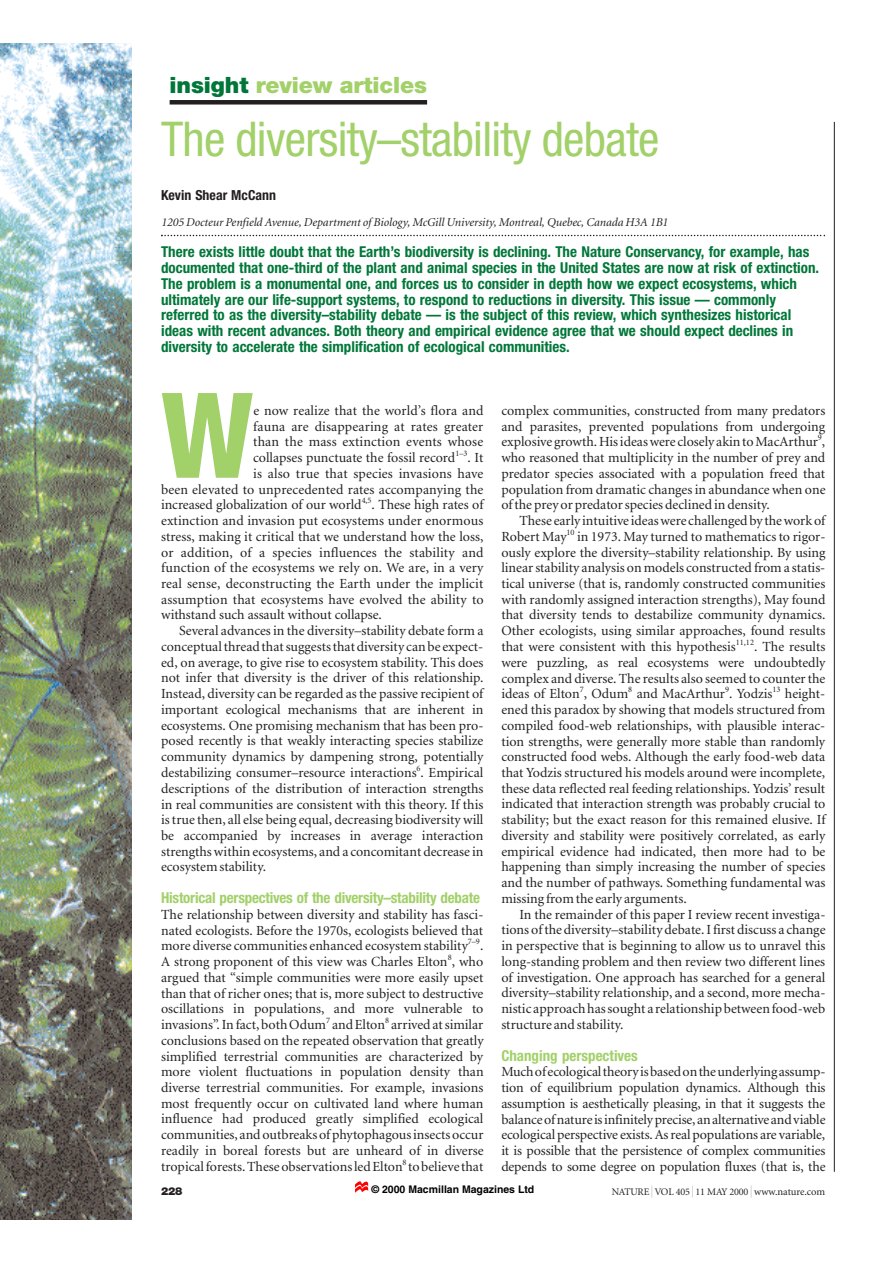
<style>
.page{position:relative;width:893px;height:1263px;background:#fff}
.page>*{position:absolute;margin:0;border:0;box-sizing:border-box;transform-origin:0 0}
.t1{font:800 condensed 118.65px "Helvetica Neue";color:#a2d069}
.t2{font:condensed 48px "Helvetica Neue";letter-spacing:-.015em;color:#a2d069}
.t3{font:900 22.5px "Helvetica Neue";letter-spacing:-.005em;color:#a2d069}
.t4{font:700 condensed 15px/15.8px "Helvetica Neue";color:#007739}
.t5{font:700 condensed 15px "Helvetica Neue";letter-spacing:-.015em;color:#a2d069}
.t6{font:13.95px/15.8px "Minion";color:#231f20;text-align:justify}
.t7{font:700 condensed 13.8px "Helvetica Neue";color:#231f20}
.t8{font:italic 12px "Minion";color:#231f20}
.t9{font:900 10.8px "Helvetica Neue";color:#231f20}
.t10{font:700 10.5px "Helvetica";color:#000}
.t11{font:10.2px "Minion";letter-spacing:-.015em;color:#231f20}
.s1{color:#007739}
.s2{font-family:"Helvetica Neue";font-weight:200;font-size:12px}
.s3{font-size:10.5px}
</style>
<div class="page">
<div style="left:170px;top:100px;width:257px;height:5px;background:#231f20"></div>
<hr style="left:834px;top:122px;width:1px;height:1050px;background:#231f20">
<svg style="left:161px;top:235px;width:664px;height:1px"></svg>
<img style="left:0;top:44px;width:131px;height:1176px">
<svg style="left:355px;top:1181px;width:13px;height:12px"></svg>
<h3 class="t3" style="left:170px;top:77px;width:259px"><span class="s1">insight</span> review articles</h3>
<h2 class="t2" style="left:161px;top:122px;width:500px">The diversity–stability debate</h2>
<p class="t7" style="left:161px;top:190px;width:116px">Kevin Shear McCann</p>
<p class="t8" style="left:161px;top:218px;width:508px">1205 Docteur Penfield Avenue, Department of Biology, McGill University, Montreal, Quebec, Canada H3A 1B1</p>
<p class="t4" style="left:161px;top:245px;width:659px">There exists little doubt that the Earth’s biodiversity is declining. The Nature Conservancy, for example, has documented that one-third of the plant and animal species in the United States are now at risk of extinction.<br>The problem is a monumental one, and forces us to consider in depth how we expect ecosystems, which ultimately are our life-support systems, to respond to reductions in diversity. This issue — commonly referred to as the diversity–stability debate — is the subject of this review, which synthesizes historical ideas with recent advances. Both theory and empirical evidence agree that we should expect declines in diversity to accelerate the simplification of ecological communities.</p>
<h1 class="t1" style="left:161px;top:393px;width:94px">W</h1>
<p class="t6" style="left:253px;top:404px;width:231px">e now realize that the world’s flora and</p>
<p class="t6" style="left:253px;top:419px;width:232px">fauna are disappearing at rates greater</p>
<p class="t6" style="left:253px;top:435px;width:231px">than the mass extinction events whose</p>
<p class="t6" style="left:253px;top:451px;width:232px">collapses punctuate the fossil record<sup>1–3</sup>. It</p>
<p class="t6" style="left:253px;top:467px;width:232px">is also true that species invasions have</p>
<p class="t6" style="left:161px;top:482px;width:324px">been elevated to unprecedented rates accompanying the</p>
<p class="t6" style="left:161px;top:498px;width:324px">increased globalization of our world<sup>4,5</sup>. These high rates of</p>
<p class="t6" style="left:161px;top:514px;width:324px">extinction and invasion put ecosystems under enormous</p>
<p class="t6" style="left:161px;top:530px;width:324px">stress, making it critical that we understand how the loss,</p>
<p class="t6" style="left:161px;top:545px;width:324px">or addition, of a species influences the stability and</p>
<p class="t6" style="left:161px;top:561px;width:324px">function of the ecosystems we rely on. We are, in a very</p>
<p class="t6" style="left:161px;top:577px;width:324px">real sense, deconstructing the Earth under the implicit</p>
<p class="t6" style="left:161px;top:593px;width:324px">assumption that ecosystems have evolved the ability to</p>
<p class="t6" style="left:161px;top:608px;width:222px">withstand such assault without collapse.</p>
<p class="t6" style="left:179px;top:624px;width:306px">Several advances in the diversity–stability debate form a</p>
<p class="t6" style="left:161px;top:640px;width:323px">conceptual thread that suggests that diversity can be expect-</p>
<p class="t6" style="left:161px;top:656px;width:324px">ed, on average, to give rise to ecosystem stability. This does</p>
<p class="t6" style="left:161px;top:671px;width:324px">not infer that diversity is the driver of this relationship.</p>
<p class="t6" style="left:161px;top:687px;width:324px">Instead, diversity can be regarded as the passive recipient of</p>
<p class="t6" style="left:161px;top:703px;width:324px">important ecological mechanisms that are inherent in</p>
<p class="t6" style="left:161px;top:719px;width:324px">ecosystems. One promising mechanism that has been pro-</p>
<p class="t6" style="left:161px;top:734px;width:324px">posed recently is that weakly interacting species stabilize</p>
<p class="t6" style="left:161px;top:750px;width:323px">community dynamics by dampening strong, potentially</p>
<p class="t6" style="left:161px;top:766px;width:324px">destabilizing consumer–resource interactions<sup>6</sup>. Empirical</p>
<p class="t6" style="left:161px;top:782px;width:324px">descriptions of the distribution of interaction strengths</p>
<p class="t6" style="left:161px;top:797px;width:324px">in real communities are consistent with this theory. If this</p>
<p class="t6" style="left:161px;top:813px;width:324px">is true then, all else being equal, decreasing biodiversity will</p>
<p class="t6" style="left:161px;top:829px;width:324px">be accompanied by increases in average interaction</p>
<p class="t6" style="left:161px;top:845px;width:324px">strengths within ecosystems, and a concomitant decrease in</p>
<p class="t6" style="left:161px;top:860px;width:106px">ecosystem stability.</p>
<p class="t5" style="left:161px;top:892px;width:320px">Historical perspectives of the diversity–stability debate</p>
<p class="t6" style="left:161px;top:908px;width:324px">The relationship between diversity and stability has fasci&shy;nated ecologists. Before the 1970s, ecologists believed that more diverse communities enhanced ecosystem stability<sup>7–9</sup>.<br>A strong proponent of this view was Charles Elton<sup>8</sup>, who argued that “simple communities were more easily upset than that of richer ones; that is, more subject to destructive oscillations in populations, and more vulnerable to invasions”. In fact, both Odum<sup>7</sup> and Elton<sup>8</sup> arrived at similar conclusions based on the repeated observation that greatly simplified terrestrial communities are characterized by more violent fluctuations in population density than diverse terrestrial communities. For example, invasions most frequently occur on cultivated land where human influence had produced greatly simplified ecological communities, and outbreaks of phytophagous insects occur readily in boreal forests but are unheard of in diverse tropical forests. These observations led Elton<sup>8</sup> to believe that</p>
<p class="t6" style="left:501px;top:404px;width:325px">complex communities, constructed from many predators and parasites, prevented populations from undergoing explosive growth. His ideas were closely akin to MacArthur<sup>9</sup>, who reasoned that multiplicity in the number of prey and predator species associated with a population freed that population from dramatic changes in abundance when one of the prey or predator species declined in density.</p>
<p class="t6" style="left:501px;top:514px;width:326px;text-indent:18px">These early intuitive ideas were challenged by the work of Robert May<sup>10</sup> in 1973. May turned to mathematics to rigor&shy;ously explore the diversity–stability relationship. By using linear stability analysis on models constructed from a statis&shy;tical universe (that is, randomly constructed communities with randomly assigned interaction strengths), May found that diversity tends to destabilize community dynamics.<br>Other ecologists, using similar approaches, found results that were consistent with this hypothesis<sup>11,12</sup>. The results were puzzling, as real ecosystems were undoubtedly complex and diverse. The results also seemed to counter the ideas of Elton<sup>7</sup>, Odum<sup>8</sup> and MacArthur<sup>9</sup>. Yodzis<sup>13</sup> height&shy;ened this paradox by showing that models structured from compiled food-web relationships, with plausible interac&shy;tion strengths, were generally more stable than randomly constructed food webs. Although the early food-web data that Yodzis structured his models around were incomplete, these data reflected real feeding relationships. Yodzis’ result indicated that interaction strength was probably crucial to stability; but the exact reason for this remained elusive. If diversity and stability were positively correlated, as early empirical evidence had indicated, then more had to be happening than simply increasing the number of species and the number of pathways. Something fundamental was missing from the early arguments.</p>
<p class="t6" style="left:501px;top:908px;width:325px;text-indent:18px">In the remainder of this paper I review recent investiga&shy;tions of the diversity–stability debate. I first discuss a change in perspective that is beginning to allow us to unravel this long-standing problem and then review two different lines of investigation. One approach has searched for a general diversity–stability relationship, and a second, more mecha&shy;nistic approach has sought a relationship between food-web structure and stability.</p>
<p class="t5" style="left:501px;top:1050px;width:138px">Changing perspectives</p>
<p class="t6" style="left:501px;top:1065px;width:326px">Much of ecological theory is based on the underlying assump&shy;tion of equilibrium population dynamics. Although this assumption is aesthetically pleasing, in that it suggests the balance of nature is infinitely precise, an alternative and viable ecological perspective exists. As real populations are variable, it is possible that the persistence of complex communities depends to some degree on population fluxes (that is, the</p>
<p class="t10" style="left:371px;top:1183px;width:164px">© 2000 Macmillan Magazines Ltd</p>
<p class="t9" style="left:161px;top:1187px;width:23px">228</p>
<p class="t11" style="left:612px;top:1188px;width:215px">NATURE <span class="s2">|</span> VOL 405 <span class="s2">|</span> 11 MAY 2000 <span class="s2">|</span> <span class="s3">www.nature.com</span></p>
</div>
